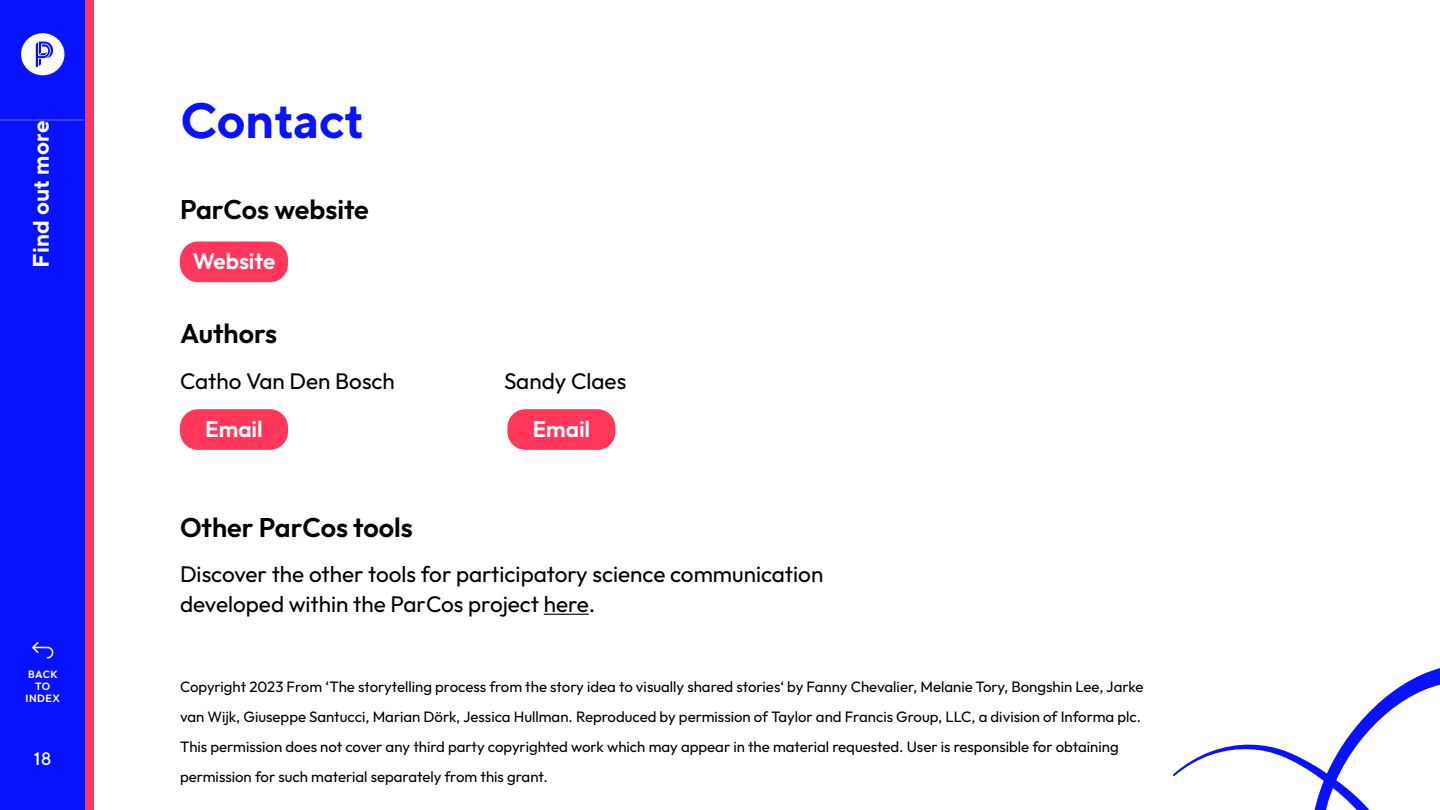
<style>
.page{position:relative;width:1440px;height:810px;background:#fff}
.page>*{position:absolute;margin:0;border:0;box-sizing:border-box;transform-origin:0 0}
.t1{font:700 49.5px "TT Norms";letter-spacing:-.01em;color:#0912ff}
.t2{font:600 27px "Outfit";color:#000}
.t3{font:22.5px/30px "Outfit";color:#000}
.t4{font:600 22.5px "Outfit";color:#fff}
.t5{font:700 22.5px "TT Norms";color:#fff}
.t6{font:500 18px "TT Norms";color:#fff}
.t7{font:15px/30px "Outfit";color:#000}
.t8{font:600 10.5px/12px "Outfit";letter-spacing:.05em;color:#fff;text-align:center}
</style>
<div class="page">
<div style="left:0;top:0;width:85px;height:810px;background:#0912ff"></div>
<svg style="left:21px;top:33px;width:43px;height:42px"></svg>
<hr style="left:84px;top:0;width:2px;height:810px;background:#0912ff">
<div style="left:86px;top:0;width:8px;height:810px;background:#ff385b"></div>
<svg style="left:32px;top:642px;width:22px;height:17px"></svg>
<svg style="left:1173px;top:668px;width:267px;height:142px"></svg>
<hr style="left:544px;top:614px;width:45px;height:1px;background:#000">
<div style="left:180px;top:242px;width:108px;height:40px;background:#ff385b;border-radius:18px"></div>
<div style="left:180px;top:409px;width:108px;height:41px;background:#ff385b;border-radius:18px"></div>
<div style="left:507px;top:409px;width:108px;height:41px;background:#ff385b;border-radius:18px"></div>
<h3 class="t5" style="left:27px;top:268px;width:149px;rotate:-90deg">Find out more</h3>
<h1 class="t1" style="left:180px;top:89px;width:186px">Contact</h1>
<h2 class="t2" style="left:180px;top:194px;width:190px">ParCos website</h2>
<h3 class="t4" style="left:193px;top:248px;width:84px">Website</h3>
<h2 class="t2" style="left:180px;top:319px;width:99px">Authors</h2>
<h3 class="t3" style="left:180px;top:365px;width:216px">Catho Van Den Bosch</h3>
<h3 class="t3" style="left:504px;top:365px;width:124px">Sandy Claes</h3>
<h3 class="t4" style="left:205px;top:416px;width:59px">Email</h3>
<h3 class="t4" style="left:533px;top:416px;width:59px">Email</h3>
<h2 class="t2" style="left:180px;top:512px;width:234px">Other ParCos tools</h2>
<h3 class="t3" style="left:180px;top:559px;width:645px">Discover the other tools for participatory science communication developed within the ParCos project here.</h3>
<p class="t8" style="left:26px;top:668px;width:36px">BACK<br>TO<br>INDEX</p>
<p class="t7" style="left:180px;top:671px;width:965px">Copyright 2023 From ‘The storytelling process from the story idea to visually shared stories‘ by Fanny Chevalier, Melanie Tory, Bongshin Lee, Jarke van Wijk, Giuseppe Santucci, Marian Dörk, Jessica Hullman. Reproduced by permission of Taylor and Francis Group, LLC, a division of Informa plc.<br>This permission does not cover any third party copyrighted work which may appear in the material requested. User is responsible for obtaining permission for such material separately from this grant.</p>
<p class="t6" style="left:34px;top:748px;width:19px">18</p>
</div>
